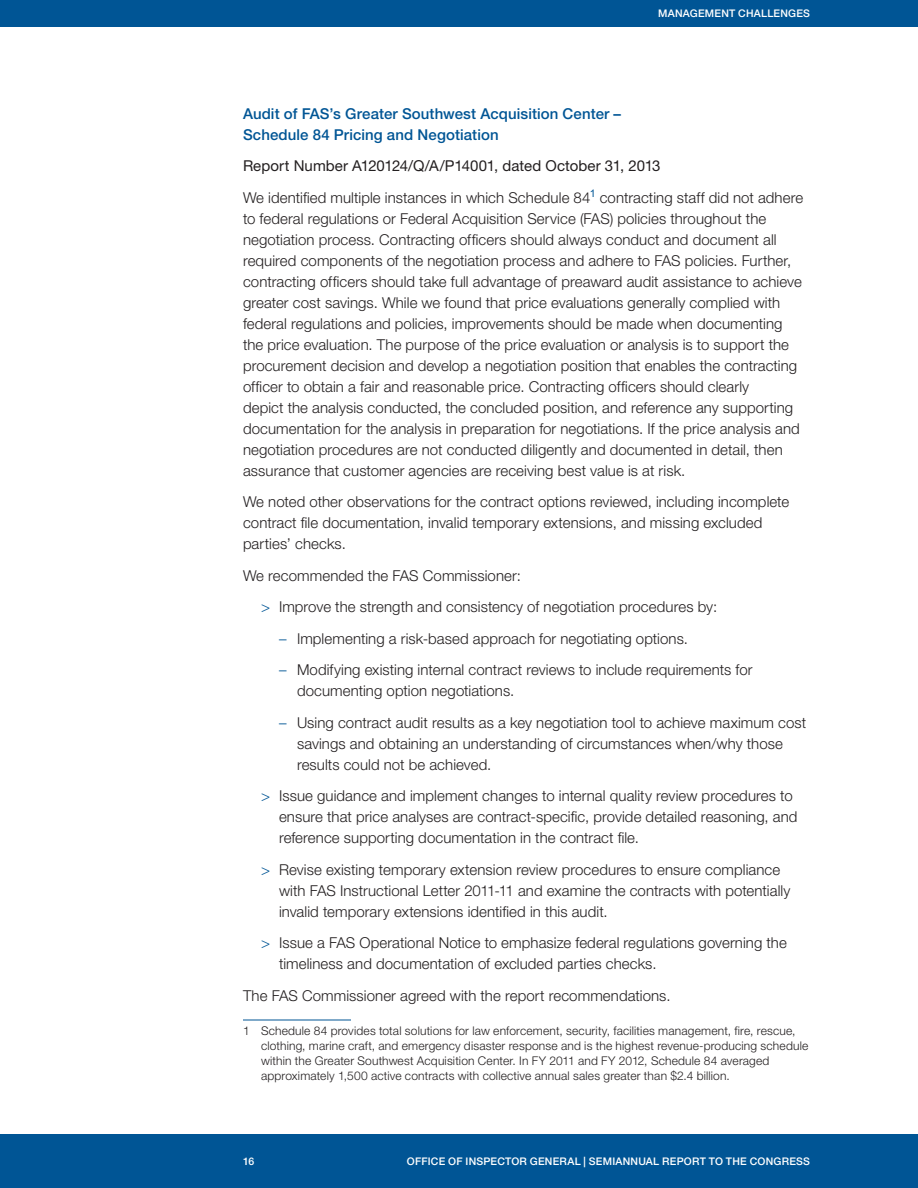
<style>
.page{position:relative;width:918px;height:1188px;background:#fff}
.page>*{position:absolute;margin:0;border:0;box-sizing:border-box;transform-origin:0 0}
._3_text{font:300 15px/21px "Helvetica Neue LT Std";letter-spacing:.005em;color:#231f20}
.Report_headline{font:500 15px/21px "Helvetica Neue LT Std";letter-spacing:.005em;color:#005595}
.Report_Number{font:15px "Helvetica Neue LT Std";letter-spacing:.005em;color:#231f20}
.Footnote_text{font:300 12px/15px "Helvetica Neue LT Std";letter-spacing:.015em;color:#231f20}
.t1{font:500 10.5px "Helvetica Neue LT Std";letter-spacing:.02em;color:#fff}
.s1{color:#005595}
</style>
<div class="page">
<div style="left:0;top:0;width:918px;height:27px;background:#005595"></div>
<div style="left:0;top:1134px;width:918px;height:54px;background:#005595"></div>
<hr style="left:243px;top:1020px;width:108px;height:1px;background:#005595">
<p class="t1" style="left:658px;top:7px;width:153px">MANAGEMENT CHALLENGES</p>
<p class="Report_headline" style="left:243px;top:103px;width:380px">Audit of FAS’s Greater Southwest Acquisition Center –<br>Schedule 84 Pricing and Negotiation</p>
<p class="Report_Number" style="left:243px;top:157px;width:419px">Report Number A120124/Q/A/P14001, dated October 31, 2013</p>
<p class="_3_text" style="left:243px;top:187px;width:562px">We identified multiple instances in which Schedule 84<sup>1</sup> contracting staff did not adhere to federal regulations or Federal Acquisition Service (FAS) policies throughout the negotiation process. Contracting officers should always conduct and document all required components of the negotiation process and adhere to FAS policies. Further, contracting officers should take full advantage of preaward audit assistance to achieve greater cost savings. While we found that price evaluations generally complied with federal regulations and policies, improvements should be made when documenting the price evaluation. The purpose of the price evaluation or analysis is to support the procurement decision and develop a negotiation position that enables the contracting officer to obtain a fair and reasonable price. Contracting officers should clearly<br>depict the analysis conducted, the concluded position, and reference any supporting documentation for the analysis in preparation for negotiations. If the price analysis and negotiation procedures are not conducted diligently and documented in detail, then assurance that customer agencies are receiving best value is at risk.</p>
<p class="_3_text" style="left:243px;top:491px;width:548px">We noted other observations for the contract options reviewed, including incomplete contract file documentation, invalid temporary extensions, and missing excluded parties’ checks.</p>
<p class="_3_text" style="left:243px;top:565px;width:279px">We recommended the FAS Commissioner:</p>
<p class="_3_text" style="left:261px;top:596px;width:458px"><span class="s1">&gt;</span> Improve the strength and consistency of negotiation procedures by:</p>
<p class="_3_text" style="left:279px;top:628px;width:410px"><span class="s1">–</span> Implementing a risk-based approach for negotiating options.</p>
<p class="_3_text" style="left:297px;top:659px;width:457px;text-indent:-18px"><span class="s1">–</span> Modifying existing internal contract reviews to include requirements for documenting option negotiations.</p>
<p class="_3_text" style="left:297px;top:712px;width:511px;text-indent:-18px"><span class="s1">–</span> Using contract audit results as a key negotiation tool to achieve maximum cost savings and obtaining an understanding of circumstances when/why those results could not be achieved.</p>
<p class="_3_text" style="left:279px;top:785px;width:520px;text-indent:-18px"><span class="s1">&gt;</span> Issue guidance and implement changes to internal quality review procedures to ensure that price analyses are contract-specific, provide detailed reasoning, and reference supporting documentation in the contract file.</p>
<p class="_3_text" style="left:279px;top:859px;width:513px;text-indent:-18px"><span class="s1">&gt;</span> Revise existing temporary extension review procedures to ensure compliance with FAS Instructional Letter 2011-11 and examine the contracts with potentially invalid temporary extensions identified in this audit.</p>
<p class="_3_text" style="left:279px;top:932px;width:509px;text-indent:-18px"><span class="s1">&gt;</span> Issue a FAS Operational Notice to emphasize federal regulations governing the timeliness and documentation of excluded parties checks.</p>
<p class="_3_text" style="left:243px;top:985px;width:429px">The FAS Commissioner agreed with the report recommendations.</p>
<p class="Footnote_text" style="left:261px;top:1023px;width:549px;text-indent:-18px">1 Schedule 84 provides total solutions for law enforcement, security, facilities management, fire, rescue, clothing, marine craft, and emergency disaster response and is the highest revenue-producing schedule within the Greater Southwest Acquisition Center. In FY 2011 and FY 2012, Schedule 84 averaged approximately 1,500 active contracts with collective annual sales greater than $2.4 billion.</p>
<p class="t1" style="left:243px;top:1155px;width:13px">16</p>
<p class="t1" style="left:407px;top:1155px;width:405px">OFFICE OF INSPECTOR GENERAL | SEMIANNUAL REPORT TO THE CONGRESS</p>
</div>
